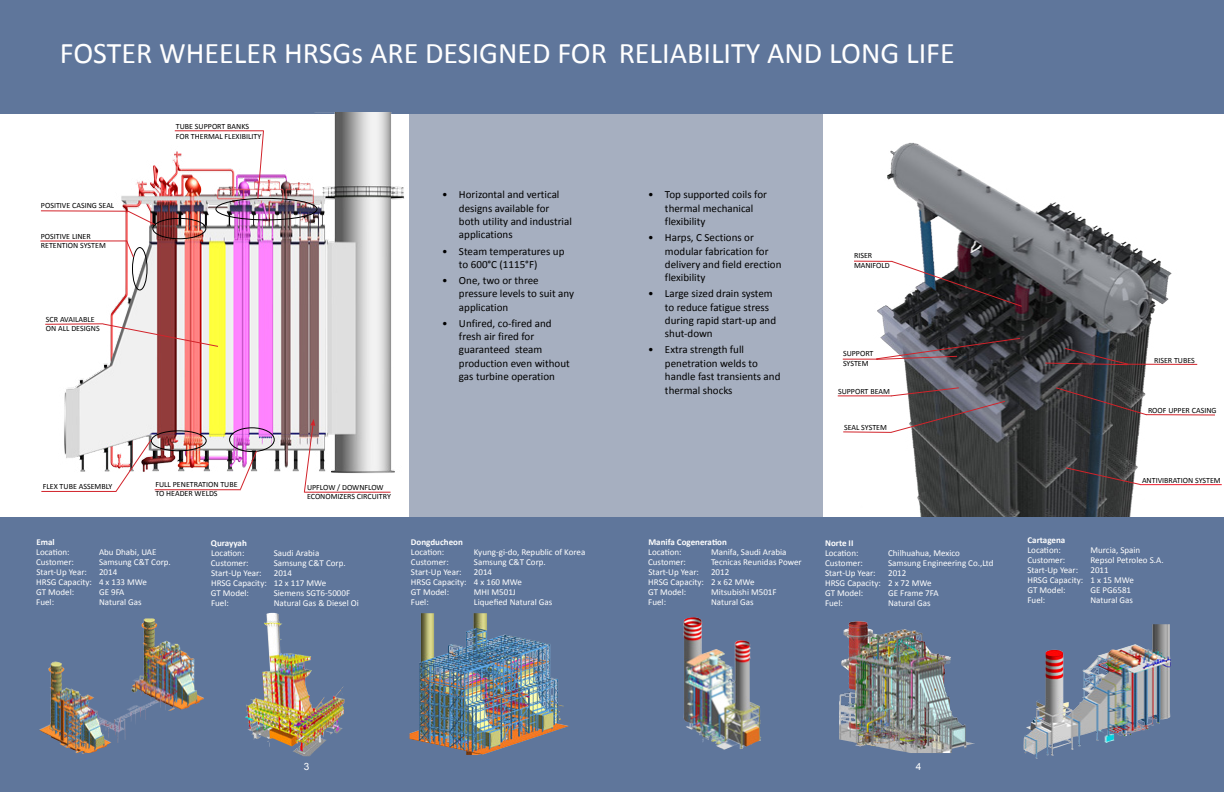
<style>
.page{position:relative;width:1224px;height:792px;background:#fff}
.page>*{position:absolute;margin:0;border:0;box-sizing:border-box;transform-origin:0 0}
.t1{font:30px "Calibri";color:#fff}
.t2{font:11px/13.2px "Calibri";color:#000}
.t3{font:10px "Arial";color:#fff}
.t4{font:9px/10px "Calibri";color:#fff}
.t5{font:700 9px "Calibri";color:#fff}
.t6{font:8px/9.6px "Calibri";color:#000}
</style>
<div class="page">
<div style="left:410px;top:104px;width:413px;height:422px;background:#a6afc0"></div>
<div style="left:0;top:518px;width:616px;height:274px;background:#5f769b"></div>
<div style="left:0;top:0;width:1224px;height:113px;background:#5f769b"></div>
<div style="left:616px;top:518px;width:608px;height:274px;background:#5f769b"></div>
<img style="left:50px;top:113px;width:358px;height:360px">
<div style="left:215px;top:198px;width:102px;height:22px;border:1px solid #000;border-radius:50%"></div>
<div style="left:152px;top:218px;width:54px;height:21px;border:1px solid #000;border-radius:50%"></div>
<div style="left:132px;top:247px;width:16px;height:43px;border:1px solid #000;border-radius:50%"></div>
<div style="left:151px;top:430px;width:56px;height:21px;border:1px solid #000;border-radius:50%"></div>
<div style="left:229px;top:427px;width:46px;height:25px;border:1px solid #000;border-radius:50%"></div>
<svg style="left:125px;top:239px;width:10px;height:19px"></svg>
<svg style="left:41px;top:209px;width:115px;height:17px"></svg>
<hr style="left:40px;top:240px;width:87px;height:2px;background:#d2232a">
<svg style="left:45px;top:323px;width:174px;height:25px"></svg>
<svg style="left:257px;top:130px;width:8px;height:70px"></svg>
<hr style="left:175px;top:130px;width:89px;height:1px;background:#d2232a">
<svg style="left:114px;top:439px;width:38px;height:53px"></svg>
<svg style="left:239px;top:450px;width:19px;height:41px"></svg>
<hr style="left:41px;top:491px;width:75px;height:1px;background:#d2232a">
<hr style="left:155px;top:489px;width:86px;height:1px;background:#d2232a">
<hr style="left:304px;top:492px;width:87px;height:1px;background:#d2232a">
<svg style="left:303px;top:419px;width:12px;height:74px"></svg>
<img style="left:857px;top:142px;width:337px;height:374px">
<svg style="left:1065px;top:467px;width:77px;height:19px"></svg>
<hr style="left:1140px;top:484px;width:82px;height:1px;background:#ed1c2e">
<svg style="left:890px;top:260px;width:133px;height:48px"></svg>
<svg style="left:1044px;top:347px;width:85px;height:19px;background:#44383c"></svg>
<svg style="left:875px;top:337px;width:146px;height:23px;background:#645a60"></svg>
<hr style="left:854px;top:261px;width:38px;height:1px;background:#d2232a">
<hr style="left:843px;top:359px;width:35px;height:1px;background:#d2232a">
<hr style="left:838px;top:395px;width:54px;height:1px;background:#d2232a">
<svg style="left:842px;top:387px;width:164px;height:47px"></svg>
<hr style="left:1126px;top:364px;width:71px;height:1px;background:#d2232a">
<svg style="left:1055px;top:387px;width:160px;height:29px"></svg>
<img style="left:1023px;top:644px;width:129px;height:115px">
<img style="left:245px;top:613px;width:98px;height:143px">
<img style="left:48px;top:618px;width:108px;height:105px">
<img style="left:839px;top:621px;width:136px;height:132px">
<img style="left:410px;top:613px;width:159px;height:142px">
<img style="left:683px;top:619px;width:78px;height:131px">
<h1 class="t1" style="left:60px;top:34px;width:896px">FOSTER WHEELER HRSGs ARE DESIGNED FOR RELIABILITY AND LONG LIFE</h1>
<p class="t6" style="left:41px;top:201px;width:75px">POSITIVE CASING SEAL</p>
<p class="t6" style="left:41px;top:231px;width:67px">POSITIVE LINER<br>RETENTION SYSTEM</p>
<p class="t6" style="left:46px;top:314px;width:55px">SCR AVAILABLE<br>ON ALL DESIGNS</p>
<p class="t6" style="left:176px;top:122px;width:87px">TUBE SUPPORT BANKS<br>FOR THERMAL FLEXIBILITY</p>
<p class="t2" style="left:459px;top:188px;width:114px;text-indent:-17px">• Horizontal and vertical designs available for both utility and industrial applications</p>
<p class="t2" style="left:459px;top:244px;width:107px;text-indent:-17px">• Steam temperatures up to 600°C (1115°F)</p>
<p class="t2" style="left:459px;top:274px;width:117px;text-indent:-17px">• One, two or three pressure levels to suit any application</p>
<p class="t2" style="left:459px;top:317px;width:112px;text-indent:-17px">• Unfired, co-fired and fresh air fired for guaranteed steam production even without gas turbine operation</p>
<p class="t6" style="left:43px;top:482px;width:71px">FLEX TUBE ASSEMBLY</p>
<p class="t6" style="left:155px;top:479px;width:84px">FULL PENETRATION TUBE<br>TO HEADER WELDS</p>
<p class="t6" style="left:307px;top:482px;width:85px">UPFLOW / DOWNFLOW<br>ECONOMIZERS CIRCUITRY</p>
<p class="t5" style="left:36px;top:536px;width:20px">Emal</p>
<p class="t4" style="left:36px;top:547px;width:35px">Location:</p>
<p class="t4" style="left:99px;top:547px;width:59px">Abu Dhabi, UAE</p>
<p class="t4" style="left:36px;top:557px;width:39px">Customer:</p>
<p class="t4" style="left:99px;top:557px;width:73px">Samsung C&amp;T Corp.</p>
<p class="t4" style="left:36px;top:567px;width:52px">Start-Up Year:</p>
<p class="t4" style="left:36px;top:567px;width:112px;text-indent:63px">2014<br>HRSG Capacity: 4 x 133 MWe<br>GT Model:</p>
<p class="t4" style="left:99px;top:587px;width:27px">GE 9FA</p>
<p class="t5" style="left:211px;top:537px;width:37px">Qurayyah</p>
<p class="t4" style="left:211px;top:548px;width:35px">Location:</p>
<p class="t4" style="left:274px;top:548px;width:47px">Saudi Arabia</p>
<p class="t4" style="left:211px;top:558px;width:39px">Customer:</p>
<p class="t4" style="left:274px;top:558px;width:73px">Samsung C&amp;T Corp.</p>
<p class="t4" style="left:211px;top:568px;width:52px">Start-Up Year:</p>
<p class="t4" style="left:211px;top:568px;width:117px;text-indent:63px">2014<br>HRSG Capacity: 12 x 117 MWe<br>GT Model:</p>
<p class="t4" style="left:274px;top:588px;width:78px">Siemens SGT6-5000F</p>
<p class="t5" style="left:411px;top:536px;width:53px">Dongducheon</p>
<p class="t4" style="left:411px;top:547px;width:35px">Location:</p>
<p class="t4" style="left:474px;top:547px;width:113px">Kyung-gi-do, Republic of Korea</p>
<p class="t4" style="left:411px;top:557px;width:39px">Customer:</p>
<p class="t4" style="left:474px;top:557px;width:73px">Samsung C&amp;T Corp.</p>
<p class="t4" style="left:411px;top:567px;width:52px">Start-Up Year:</p>
<p class="t4" style="left:411px;top:567px;width:113px;text-indent:63px">2014<br>HRSG Capacity: 4 x 160 MWe<br>GT Model:</p>
<p class="t4" style="left:474px;top:587px;width:43px">MHI M501J</p>
<p class="t4" style="left:36px;top:597px;width:19px">Fuel:</p>
<p class="t4" style="left:99px;top:597px;width:44px">Natural Gas</p>
<p class="t4" style="left:211px;top:598px;width:19px">Fuel:</p>
<p class="t4" style="left:274px;top:598px;width:87px">Natural Gas &amp; Diesel Oi</p>
<p class="t4" style="left:411px;top:597px;width:19px">Fuel:</p>
<p class="t4" style="left:474px;top:597px;width:80px">Liquefied Natural Gas</p>
<p class="t2" style="left:665px;top:188px;width:103px;text-indent:-17px">• Top supported coils for thermal mechanical flexibility</p>
<p class="t2" style="left:665px;top:231px;width:118px;text-indent:-17px">• Harps, C Sections or modular fabrication for delivery and field erection flexibility</p>
<p class="t2" style="left:665px;top:287px;width:113px;text-indent:-17px">• Large sized drain system to reduce fatigue stress during rapid start-up and shut-down</p>
<p class="t2" style="left:665px;top:343px;width:117px;text-indent:-17px">• Extra strength full penetration welds to handle fast transients and</p>
<p class="t2" style="left:665px;top:384px;width:69px">thermal shocks</p>
<p class="t6" style="left:854px;top:251px;width:37px">RISER<br>MANIFOLD</p>
<p class="t6" style="left:843px;top:349px;width:32px">SUPPORT<br>SYSTEM</p>
<p class="t6" style="left:838px;top:387px;width:53px">SUPPORT BEAM</p>
<p class="t6" style="left:844px;top:423px;width:44px">SEAL SYSTEM</p>
<p class="t5" style="left:648px;top:536px;width:80px">Manifa Cogeneration</p>
<p class="t4" style="left:648px;top:547px;width:35px">Location:</p>
<p class="t4" style="left:711px;top:547px;width:77px">Manifa, Saudi Arabia</p>
<p class="t4" style="left:648px;top:557px;width:39px">Customer:</p>
<p class="t4" style="left:711px;top:557px;width:92px">Tecnicas Reunidas Power</p>
<p class="t4" style="left:648px;top:567px;width:52px">Start-Up Year:</p>
<p class="t4" style="left:648px;top:567px;width:108px;text-indent:63px">2012<br>HRSG Capacity: 2 x 62 MWe<br>GT Model:</p>
<p class="t4" style="left:711px;top:587px;width:67px">Mitsubishi M501F</p>
<p class="t5" style="left:825px;top:537px;width:30px">Norte II</p>
<p class="t4" style="left:825px;top:548px;width:35px">Location:</p>
<p class="t4" style="left:888px;top:548px;width:73px">Chilhuahua, Mexico</p>
<p class="t4" style="left:825px;top:558px;width:39px">Customer:</p>
<p class="t4" style="left:888px;top:558px;width:107px">Samsung Engineering Co.,Ltd</p>
<p class="t4" style="left:825px;top:568px;width:52px">Start-Up Year:</p>
<p class="t4" style="left:825px;top:568px;width:108px;text-indent:63px">2012<br>HRSG Capacity: 2 x 72 MWe<br>GT Model:</p>
<p class="t4" style="left:888px;top:588px;width:52px">GE Frame 7FA</p>
<p class="t4" style="left:648px;top:597px;width:19px">Fuel:</p>
<p class="t4" style="left:711px;top:597px;width:44px">Natural Gas</p>
<p class="t4" style="left:825px;top:598px;width:19px">Fuel:</p>
<p class="t4" style="left:888px;top:598px;width:44px">Natural Gas</p>
<p class="t6" style="left:1154px;top:356px;width:42px">RISER TUBES</p>
<p class="t6" style="left:1148px;top:406px;width:70px">ROOF UPPER CASING</p>
<p class="t6" style="left:1142px;top:475px;width:80px">ANTIVIBRATION SYSTEM</p>
<p class="t5" style="left:1028px;top:535px;width:39px">Cartagena</p>
<p class="t4" style="left:1028px;top:545px;width:35px">Location:</p>
<p class="t4" style="left:1091px;top:545px;width:51px">Murcia, Spain</p>
<p class="t4" style="left:1028px;top:555px;width:39px">Customer:</p>
<p class="t4" style="left:1091px;top:555px;width:75px">Repsol Petroleo S.A.</p>
<p class="t4" style="left:1028px;top:565px;width:52px">Start-Up Year:</p>
<p class="t4" style="left:1028px;top:565px;width:108px;text-indent:63px">2011<br>HRSG Capacity: 1 x 15 MWe<br>GT Model:</p>
<p class="t4" style="left:1091px;top:585px;width:42px">GE PG6581</p>
<p class="t4" style="left:1028px;top:595px;width:19px">Fuel:</p>
<p class="t4" style="left:1091px;top:595px;width:44px">Natural Gas</p>
<p class="t3" style="left:304px;top:760px;width:7px">3</p>
<p class="t3" style="left:916px;top:760px;width:7px">4</p>
</div>
